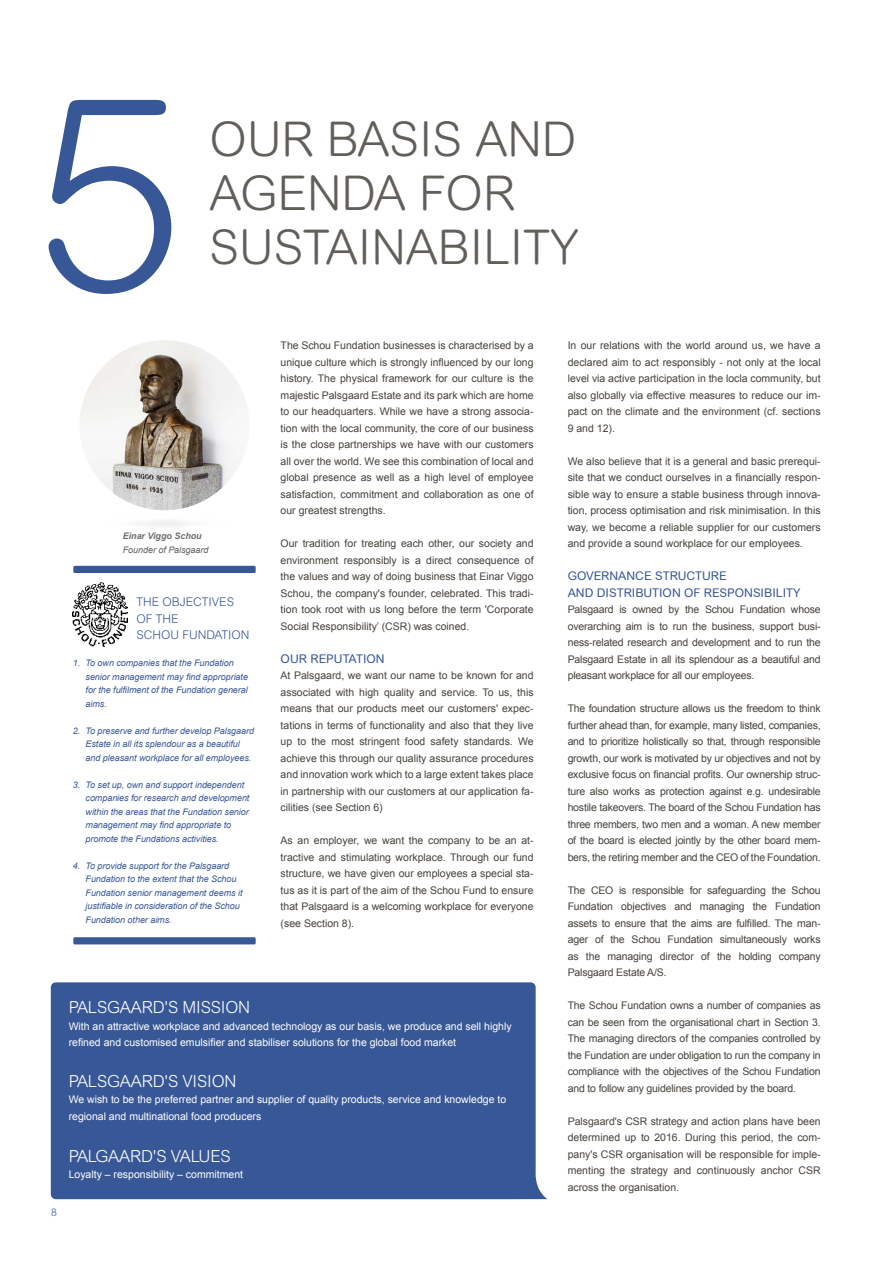
<style>
.page{position:relative;width:893px;height:1263px;background:#fff}
.page>*{position:absolute;margin:0;border:0;box-sizing:border-box;transform-origin:0 0}
.t1{font:300 270.3px "Arial Rounded MT";color:#375796}
.t2{font:300 48px/54px "Arial Rounded MT";color:#625f5b}
.t3{font:300 16.65px "Arial Rounded MT";letter-spacing:-.01em;color:#fff}
.t4{font:12px/16.5px "Arial Rounded MT";color:#375796;text-align:right}
.t5{font:300 12px/16.5px "Arial Rounded MT";color:#375796}
.t6{font:10.5px/16.5px "Arial";color:#47423c;text-align:justify}
.t7{font:10.5px/16.5px "Arial";color:#fff}
.t8{font:300 10.5px "Arial Rounded MT";color:#375796}
.t9{font:italic 9px/13.5px "Arial";letter-spacing:-.005em;color:#375796}
.t10{font:italic 9px "Arial";letter-spacing:-.005em;color:#625f5b}
.t11{font:italic 700 9px "Arial";letter-spacing:-.005em;color:#716e6b}
</style>
<div class="page">
<img style="left:79px;top:340px;width:171px;height:170px;border-radius:85px">
<div style="left:51px;top:982px;width:496px;height:217px;background:#375796"></div>
<div style="left:73px;top:566px;width:183px;height:7px;background:#375796"></div>
<div style="left:73px;top:937px;width:183px;height:7px;background:#375796"></div>
<img style="left:72px;top:583px;width:56px;height:63px">
<h1 class="t1" style="left:34px;top:40px;width:151px">5</h1>
<h2 class="t2" style="left:210px;top:112px;width:368px">OUR BASIS AND<br>AGENDA FOR</h2>
<h2 class="t2" style="left:210px;top:220px;width:371px">SUSTAINABILITY</h2>
<p class="t11" style="left:123px;top:530px;width:80px">Einar Viggo Schou</p>
<p class="t10" style="left:123px;top:544px;width:87px">Founder of Palsgaard</p>
<p class="t5" style="left:137px;top:593px;width:114px">TH E OBJECTIVES<br>OF TH E<br>SCHOU FUNDATION</p>
<p class="t9" style="left:86px;top:656px;width:164px;text-indent:-13px">1. To own companies that the Fundation senior management may find appropriate for the fulfilment of the Fundation general aims.</p>
<p class="t9" style="left:86px;top:724px;width:170px;text-indent:-13px">2. To preserve and further develop Palsgaard<br>Estate in all its splendour as a beautiful and pleasant workplace for all employees.</p>
<p class="t9" style="left:86px;top:778px;width:165px;text-indent:-13px">3. To set up, own and support independent companies for research and development within the areas that the Fundation senior management may find appropriate to promote the Fundations activities.</p>
<p class="t9" style="left:86px;top:859px;width:158px;text-indent:-13px">4. To provide support for the Palsgaard Fundation to the extent that the Schou Fundation senior management deems it justifiable in consideration of the Schou Fundation other aims.</p>
<p class="t6" style="left:281px;top:337px;width:255px">The Schou Fundation businesses is characterised by a unique culture which is strongly influenced by our long history. The physical framework for our culture is the majestic Palsgaard Estate and its park which are home to our headquarters. While we have a strong associa&shy;tion with the local community, the core of our business is the close partnerships we have with our customers all over the world. We see this combination of local and global presence as well as a high level of employee satisfaction, commitment and collaboration as one of our greatest strengths.</p>
<p class="t6" style="left:281px;top:535px;width:254px">Our tradition for treating each other, our society and environment responsibly is a direct consequence of the values and way of doing business that Einar Viggo Schou, the company's founder, celebrated. This tradi&shy;tion took root with us long before the term 'Corporate Social Responsibility’ (CSR) was coined.</p>
<p class="t4" style="left:281px;top:650px;width:106px">OUR REPUTATION</p>
<p class="t6" style="left:281px;top:667px;width:254px">At Palsgaard, we want our name to be known for and associated with high quality and service. To us, this means that our products meet our customers' expec&shy;tations in terms of functionality and also that they live up to the most stringent food safety standards. We achieve this through our quality assurance procedures and innovation work which to a large extent takes place in partnership with our customers at our application fa&shy;cilities (see Section 6)</p>
<p class="t6" style="left:281px;top:832px;width:254px">As an employer, we want the company to be an at&shy;tractive and stimulating workplace. Through our fund structure, we have given our employees a special sta&shy;tus as it is part of the aim of the Schou Fund to ensure that Palsgaard is a welcoming workplace for everyone (see Section 8).</p>
<p class="t8" style="left:51px;top:1206px;width:7px">8</p>
<h3 class="t3" style="left:69px;top:998px;width:183px">PALSGAARD'S M ISSION</h3>
<p class="t7" style="left:69px;top:1018px;width:444px">With an attractive workplace and advanced technology as our basis, we produce and sell highly refined and customised emulsifier and stabiliser solutions for the global food market</p>
<h3 class="t3" style="left:69px;top:1071px;width:169px">PALSGAARD'S VISION</h3>
<p class="t7" style="left:69px;top:1091px;width:439px">We wish to be the preferred partner and supplier of quality products, service and knowledge to regional and multinational food producers</p>
<h3 class="t3" style="left:69px;top:1146px;width:164px">PALGAARD'S VALU ES</h3>
<p class="t7" style="left:69px;top:1166px;width:176px">Loyalty – responsibility – commitment</p>
<p class="t6" style="left:568px;top:337px;width:254px">In our relations with the world around us, we have a declared aim to act responsibly - not only at the local level via active participation in the locla community, but also globally via effective measures to reduce our im&shy;pact on the climate and the environment (cf. sections 9 and 12).</p>
<p class="t6" style="left:568px;top:453px;width:254px">We also believe that it is a general and basic prerequi&shy;site that we conduct ourselves in a financially respon&shy;sible way to ensure a stable business through innova&shy;tion, process optimisation and risk minimisation. In this way, we become a reliable supplier for our customers and provide a sound workplace for our employees.</p>
<p class="t4" style="left:568px;top:568px;width:10px">GOV</p>
<p class="t4" style="left:568px;top:568px;width:161px">ERNANCE STRUCTURE<br>AND DISTRIBUTION OF RESPO</p>
<p class="t4" style="left:744px;top:584px;width:16px">NSIBI</p>
<p class="t4" style="left:776px;top:584px;width:26px">LITY</p>
<p class="t6" style="left:568px;top:601px;width:254px">Palsgaard is owned by the Schou Fundation whose overarching aim is to run the business, support busi&shy;ness-related research and development and to run the Palsgaard Estate in all its splendour as a beautiful and pleasant workplace for all our employees.</p>
<p class="t6" style="left:568px;top:700px;width:254px">The foundation structure allows us the freedom to think further ahead than, for example, many listed, companies, and to prioritize holistically so that, through responsible growth, our work is motivated by ur objectives and not by exclusive focus on financial profits. Our ownership struc&shy;ture also works as protection against e.g. undesirable hostile takeovers. The board of the Schou Fundation has three members, two men and a woman. A new member of the board is elected jointly by the other board mem&shy;bers, the retiring member and the CEO of the Foundation.</p>
<p class="t6" style="left:568px;top:882px;width:254px">The CEO is responsible for safeguarding the Schou Fundation objectives and managing the Fundation assets to ensure that the aims are fulfilled. The man&shy;ager of the Schou Fundation simultaneously works as the managing director of the holding company Palsgaard Estate A/S.</p>
<p class="t6" style="left:568px;top:997px;width:254px">The Schou Fundation owns a number of companies as can be seen from the organisational chart in Section 3.<br>The managing directors of the companies controlled by the Fundation are under obligation to run the company in compliance with the objectives of the Schou Fundation and to follow any guidelines provided by the board.</p>
<p class="t6" style="left:568px;top:1113px;width:254px">Palsgaard's CSR strategy and action plans have been determined up to 2016. During this period, the com&shy;pany's CSR organisation will be responsible for imple&shy;menting the strategy and continuously anchor CSR across the organisation.</p>
</div>
